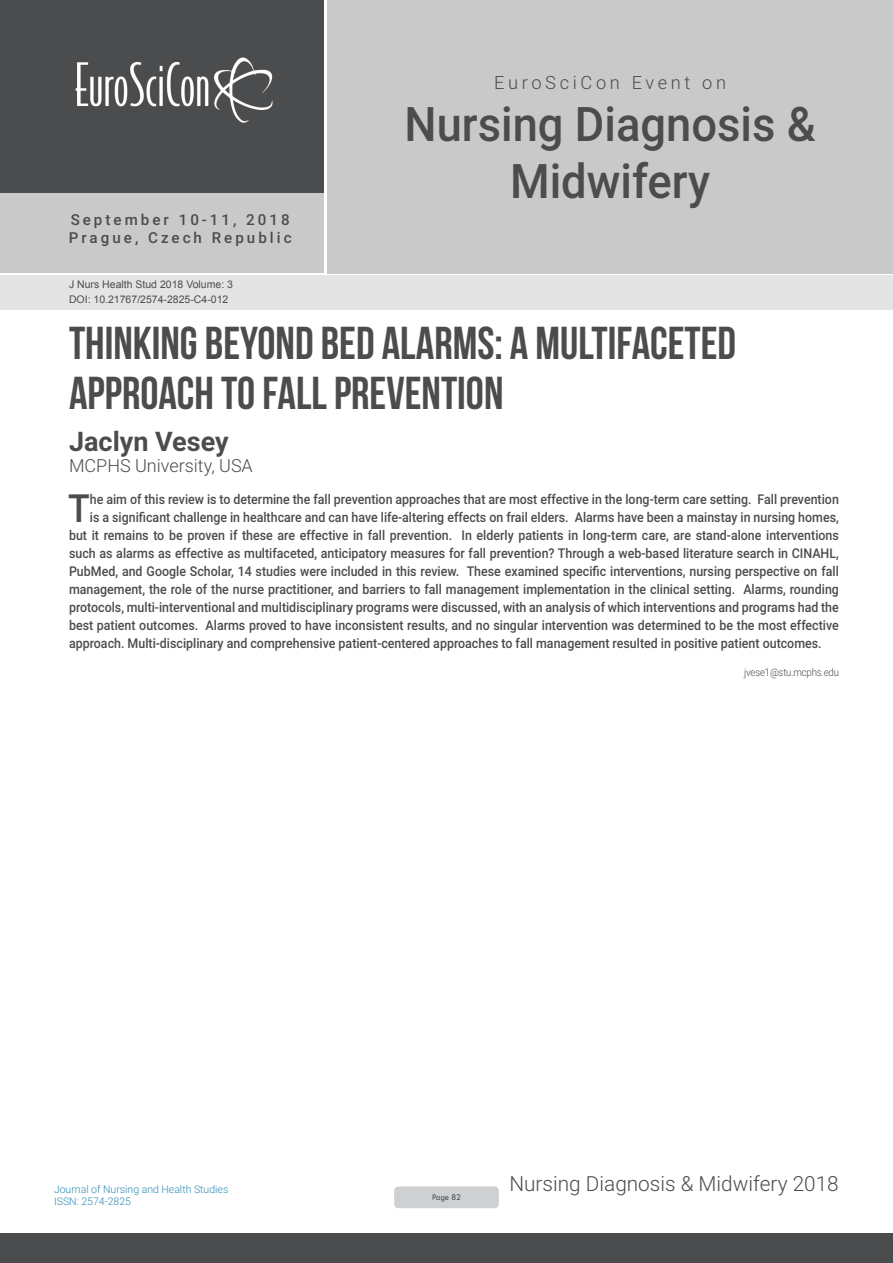
<style>
.page{position:relative;width:893px;height:1263px;background:#fff}
.page>*{position:absolute;margin:0;border:0;box-sizing:border-box;transform-origin:0 0}
.t1{font:500 47.7px/57.2px "Roboto";color:#4b4c4d;text-align:center;scale:.95 1}
.t2{font:46.05px/50.7px "Bebas Neue";color:#4b4c4d}
.Abstract{font:500 38.85px "Roboto";color:#4b4c4d;scale:.92 1}
.t3{font:700 27px "Roboto";color:#4b4c4d}
.t4{font:300 20.85px "Roboto";color:#4b4c4d}
.t5{font:300 18.3px "Roboto";letter-spacing:.2em;color:#4b4c4d}
.t6{font:300 18px "Roboto";color:#4b4c4d}
.t7{font:500 15.15px/18.1px "Roboto";letter-spacing:.2em;color:#4b4c4d}
.Abstract-2{font:500 13.5px "Roboto";color:#4b4c4d;scale:.92 1}
.t8{font:10.5px "Arial";color:#4b4c4d}
.t9{font:300 10.5px/12.6px "Roboto";color:#2d8bb3}
.Biography{font:300 10.5px "Roboto";letter-spacing:-.02em;color:#4b4c4d;scale:.92 1}
.t10{font:9px "Tw Cen";letter-spacing:-.02em;color:#4b4c4d;scale:.95 1}
</style>
<div class="page">
<div style="left:0;top:0;width:323px;height:193px;background:#4b4c4d"></div>
<div style="left:1px;top:193px;width:323px;height:80px;background:#c9c9c9"></div>
<div style="left:327px;top:0;width:566px;height:273px;background:#c9c9c9"></div>
<img style="left:75px;top:57px;width:198px;height:66px">
<div style="left:0;top:1233px;width:893px;height:30px;background:#4b4c4d"></div>
<div style="left:1px;top:275px;width:892px;height:35px;background:#e4e4e4"></div>
<div style="left:394px;top:1186px;width:105px;height:22px;background:#cfd0d2;border-radius:4px"></div>
<p class="t7" style="left:69px;top:210px;width:224px">September 10-11, 2018<br>Prague, Czech Republic</p>
<p class="t8" style="left:69px;top:278px;width:166px">J Nurs Health Stud 2018 Volume: 3</p>
<p class="t8" style="left:69px;top:292px;width:161px">DOI: 10.21767/2574-2825-C4-012</p>
<h3 class="t5" style="left:494px;top:69px;width:233px">EuroSciCon Event on</h3>
<h1 class="t1" style="left:405px;top:94px;width:434px">Nursing Diagnosis &amp;<br>Midwifery</h1>
<p class="t2" style="left:69px;top:317px;width:669px">THINKING BEYOND BED ALARMS: A MULTIFACETED<br>APPROACH TO FALL PREVENTION</p>
<p class="t3" style="left:69px;top:422px;width:161px">Jaclyn Vesey</p>
<p class="t6" style="left:69px;top:453px;width:185px">MCPHS University, USA</p>
<p class="Abstract" style="left:68px;top:481px;width:25px">T</p>
<p class="Abstract-2" style="left:90px;top:490px;width:816px">he aim of this review is to determine the fall prevention approaches that are most effective in the long-term care setting. Fall prevention</p>
<p class="Abstract-2" style="left:90px;top:508px;width:816px">is a significant challenge in healthcare and can have life-altering effects on frail elders. Alarms have been a mainstay in nursing homes,</p>
<p class="Abstract-2" style="left:69px;top:526px;width:838px">but it remains to be proven if these are effective in fall prevention. In elderly patients in long-term care, are stand-alone interventions</p>
<p class="Abstract-2" style="left:69px;top:544px;width:838px">such as alarms as effective as multifaceted, anticipatory measures for fall prevention? Through a web-based literature search in CINAHL,</p>
<p class="Abstract-2" style="left:69px;top:562px;width:838px">PubMed, and Google Scholar, 14 studies were included in this review. These examined specific interventions, nursing perspective on fall</p>
<p class="Abstract-2" style="left:69px;top:580px;width:838px">management, the role of the nurse practitioner, and barriers to fall management implementation in the clinical setting. Alarms, rounding</p>
<p class="Abstract-2" style="left:69px;top:598px;width:838px">protocols, multi-interventional and multidisciplinary programs were discussed, with an analysis of which interventions and programs had the</p>
<p class="Abstract-2" style="left:69px;top:616px;width:838px">best patient outcomes. Alarms proved to have inconsistent results, and no singular intervention was determined to be the most effective</p>
<p class="Abstract-2" style="left:69px;top:634px;width:820px">approach. Multi-disciplinary and comprehensive patient-centered approaches to fall management resulted in positive patient outcomes.</p>
<p class="Biography" style="left:744px;top:665px;width:105px">jvese1@stu.mcphs.edu</p>
<p class="t9" style="left:54px;top:1182px;width:176px">Journal of Nursing and Health Studies<br>ISSN: 2574-2825</p>
<p class="t10" style="left:432px;top:1192px;width:32px">Page 82</p>
<h3 class="t4" style="left:509px;top:1169px;width:331px">Nursing Diagnosis &amp; Midwifery 2018</h3>
</div>
